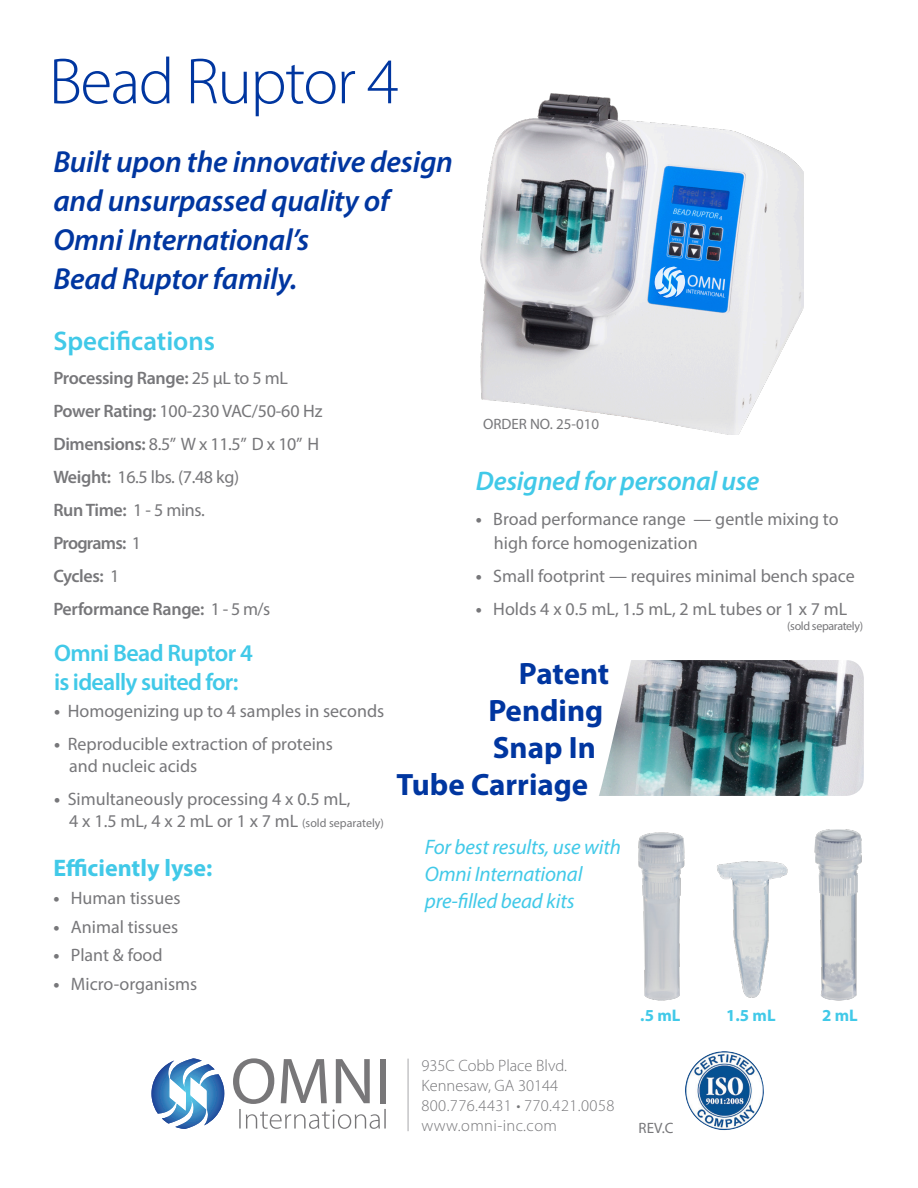
<style>
.page{position:relative;width:918px;height:1188px;background:#fff}
.page>*{position:absolute;margin:0;border:0;box-sizing:border-box;transform-origin:0 0}
.t1{font:300 65.7px "Myriad Pro";letter-spacing:-.025em;color:#0036a0}
.t2{font:700 30.9px "Myriad Pro";color:#0036a0}
.t3{font:italic 600 30.6px/39.3px "Myriad Pro";letter-spacing:-.01em;color:#0036a0}
.t4{font:italic 600 27px "Myriad Pro";letter-spacing:-.01em;color:#41c9e8}
.t5{font:600 27px "Myriad Pro";color:#41c9e8}
.t6{font:600 24px/28.8px "Myriad Pro";letter-spacing:-.03em;color:#41c9e8}
.t7{font:700 24px "Myriad Pro";color:#41c9e8}
.t8{font:italic 21px/27px "Myriad Pro";letter-spacing:-.01em;color:#41c9e8}
.t9{font:18px/21.6px "Myriad Pro";color:#77777a}
.t10{font:600 18px "Myriad Pro";letter-spacing:-.02em;color:#77777a}
.t11{font:600 18px "Myriad Pro";letter-spacing:-.045em;color:#77777a}
.t12{font:700 16.8px "Myriad Pro";color:#41c9e8}
.t13{font:300 16.5px "Myriad Pro";letter-spacing:.025em;color:#77777a}
.t14{font:300 16.5px "Myriad Pro";letter-spacing:.005em;color:#77777a}
.t15{font:15px "Myriad Pro";color:#77777a}
.t16{font:12px "Myriad Pro";letter-spacing:-.03em;color:#77777a}
.s1{font-weight:400}
.s2{font-weight:600}
.s3{font-weight:700}
.s4{font-size:12px}
</style>
<div class="page">
<img style="left:480px;top:93px;width:324px;height:341px">
<img style="left:599px;top:660px;width:265px;height:136px">
<svg style="left:655px;top:267px;width:30px;height:31px"></svg>
<img style="left:685px;top:1051px;width:79px;height:79px">
<hr style="left:408px;top:1059px;width:1px;height:72px;background:#77777a">
<svg style="left:233px;top:1058px;width:153px;height:71px"></svg>
<svg style="left:151px;top:1058px;width:73px;height:67px"></svg>
<img style="left:814px;top:829px;width:48px;height:172px">
<img style="left:717px;top:861px;width:71px;height:137px">
<img style="left:638px;top:832px;width:47px;height:169px">
<p class="t1" style="left:49px;top:45px;width:352px">Bead Ruptor 4</p>
<p class="t3" style="left:53px;top:141px;width:401px">Built upon the innovative design and unsurpassed quality of<br>Omni International’s<br>Bead Ruptor family.</p>
<p class="t5" style="left:53px;top:324px;width:163px">Specifications</p>
<p class="t10" style="left:53px;top:367px;width:236px">Processing Range: <span class="s1">25 µL to 5 mL</span></p>
<p class="t9" style="left:53px;top:400px;width:271px"><span class="s2">Power Rating:</span> 100-230 VAC/50-60 Hz</p>
<p class="t9" style="left:53px;top:433px;width:267px"><span class="s2">Dimensions:</span> 8.5” W x 11.5” D x 10” H</p>
<p class="t9" style="left:53px;top:466px;width:187px"><span class="s2">Weight:</span> 16.5 lbs. (7.48 kg)</p>
<p class="t10" style="left:53px;top:499px;width:153px">Run Time: <span class="s1">1 - 5 mins.</span></p>
<p class="t11" style="left:53px;top:532px;width:89px">Programs: <span class="s1">1</span></p>
<p class="t10" style="left:53px;top:565px;width:68px">Cycles: <span class="s1">1</span></p>
<p class="t10" style="left:53px;top:598px;width:218px">Performance Range: <span class="s1">1 - 5 m/s</span></p>
<p class="t15" style="left:483px;top:415px;width:118px">ORDER NO. 25-010</p>
<p class="t4" style="left:476px;top:464px;width:285px">Designed for personal use</p>
<p class="t9" style="left:476px;top:508px;width:364px"><span class="s3">•</span> Broad performance range — gentle mixing to</p>
<p class="t9" style="left:494px;top:532px;width:205px">high force homogenization</p>
<p class="t9" style="left:476px;top:565px;width:381px"><span class="s3">•</span> Small footprint — requires minimal bench space</p>
<p class="t9" style="left:476px;top:598px;width:373px"><span class="s3">•</span> Holds 4 x 0.5 mL, 1.5 mL, 2 mL tubes or 1 x 7 mL</p>
<p class="t16" style="left:787px;top:619px;width:77px">(sold separately)</p>
<p class="t6" style="left:54px;top:638px;width:200px">Omni Bead Ruptor 4 is ideally suited for:</p>
<p class="t9" style="left:54px;top:700px;width:332px"><span class="s3">•</span> Homogenizing up to 4 samples in seconds</p>
<p class="t9" style="left:69px;top:733px;width:265px;text-indent:-15px"><span class="s3">•</span> Reproducible extraction of proteins and nucleic acids</p>
<p class="t9" style="left:69px;top:788px;width:316px;text-indent:-15px"><span class="s3">•</span> Simultaneously processing 4 x 0.5 mL,<br>4 x 1.5 mL, 4 x 2 mL or 1 x 7 mL <span class="s4">(sold separately)</span></p>
<p class="t7" style="left:53px;top:852px;width:161px">Efficiently lyse:</p>
<p class="t9" style="left:53px;top:887px;width:129px"><span class="s3">•</span> Human tissues</p>
<p class="t9" style="left:53px;top:915px;width:126px"><span class="s3">•</span> Animal tissues</p>
<p class="t9" style="left:53px;top:944px;width:111px"><span class="s3">•</span> Plant &amp; food</p>
<p class="t9" style="left:53px;top:972px;width:146px"><span class="s3">•</span> Micro-organisms</p>
<p class="t2" style="left:519px;top:653px;width:92px">Patent</p>
<p class="t2" style="left:488px;top:690px;width:116px">Pending</p>
<p class="t2" style="left:493px;top:728px;width:105px">Snap In</p>
<p class="t2" style="left:397px;top:765px;width:193px">Tube Carriage</p>
<p class="t8" style="left:425px;top:833px;width:198px">For best results, use with<br>Omni International</p>
<p class="t8" style="left:425px;top:887px;width:151px">pre-filled bead kits</p>
<p class="t12" style="left:640px;top:1004px;width:42px">.5 mL</p>
<p class="t12" style="left:726px;top:1004px;width:51px">1.5 mL</p>
<p class="t12" style="left:822px;top:1004px;width:37px">2 mL</p>
<p class="t14" style="left:421px;top:1057px;width:147px">935C Cobb Place Blvd.</p>
<p class="t14" style="left:421px;top:1077px;width:138px">Kennesaw, GA 30144</p>
<p class="t13" style="left:421px;top:1096px;width:195px">800.776.4431 • 770.421.0058</p>
<p class="t13" style="left:421px;top:1116px;width:137px">www.omni-inc.com</p>
<p class="t15" style="left:639px;top:1118px;width:36px">REV.C</p>
</div>
